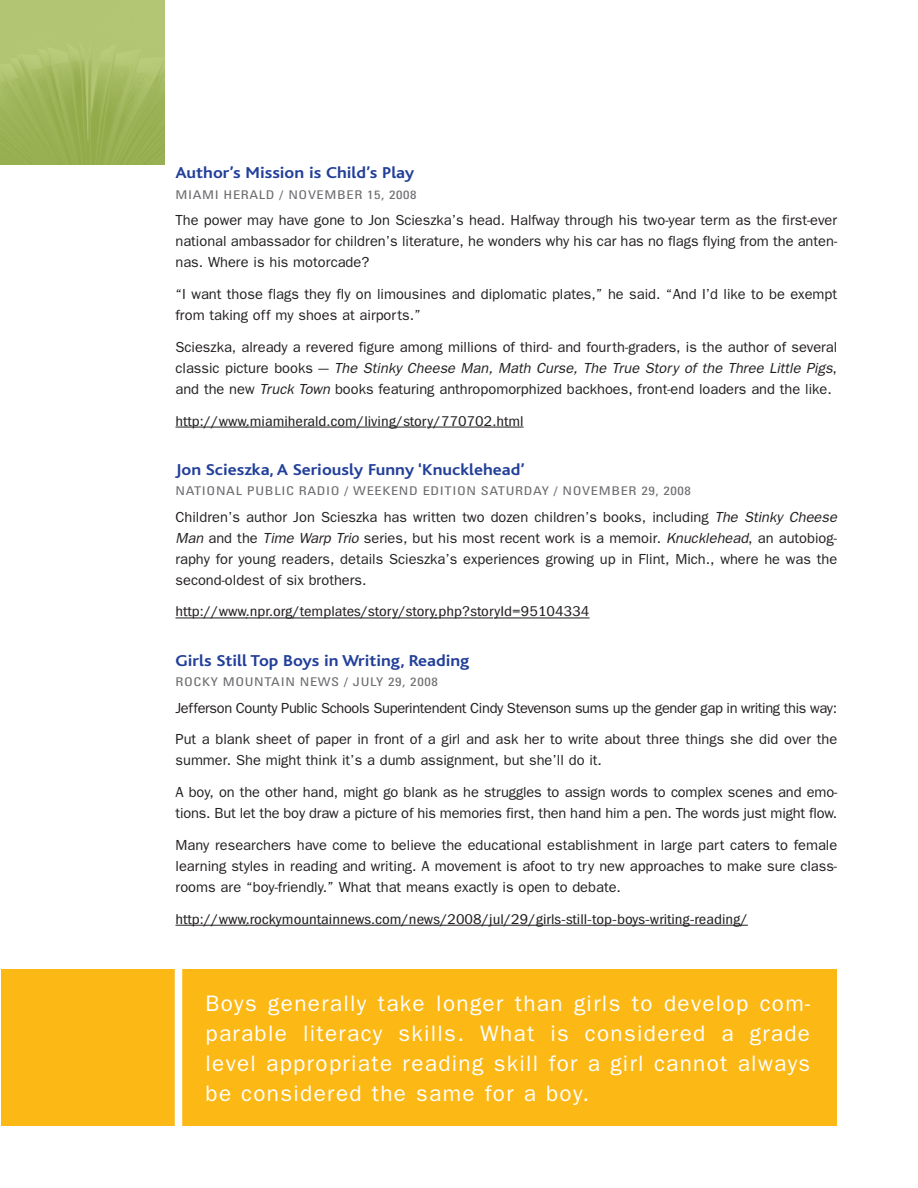
<style>
.page{position:relative;width:918px;height:1188px;background:#fff}
.page>*{position:absolute;margin:0;border:0;box-sizing:border-box;transform-origin:0 0}
.t1{font:22.5px/30px "Franklin Gothic";letter-spacing:.06em;color:#fff;text-align:justify}
.t2{font:700 16.5px "Bliss";color:#223f99;scale:1.1 1}
.t3{font:14.7px/21px "Franklin Gothic";color:#231f20}
.t4{font:condensed 14.7px "Franklin Gothic";color:#231f20;scale:1.15 1}
.t5{font:14.7px/31.8px "Franklin Gothic";letter-spacing:-.025em;color:#231f20}
.t6{font:condensed 12px "Univers";letter-spacing:.045em;color:#6c6d70;scale:1.2 1}
.s1{font-style:italic}
</style>
<div class="page">
<hr style="left:176px;top:427px;width:71px;height:1px;background:#231f20">
<hr style="left:246px;top:427px;width:180px;height:1px;background:#231f20">
<hr style="left:427px;top:427px;width:97px;height:1px;background:#231f20">
<hr style="left:176px;top:618px;width:71px;height:1px;background:#231f20">
<svg style="left:246px;top:618px;width:23px;height:1px"></svg>
<hr style="left:269px;top:618px;width:122px;height:1px;background:#231f20">
<hr style="left:392px;top:618px;width:37px;height:1px;background:#231f20">
<hr style="left:434px;top:618px;width:59px;height:1px;background:#231f20">
<hr style="left:494px;top:618px;width:96px;height:1px;background:#231f20">
<hr style="left:176px;top:925px;width:71px;height:1px;background:#231f20">
<hr style="left:246px;top:925px;width:109px;height:1px;background:#231f20">
<hr style="left:355px;top:925px;width:69px;height:1px;background:#231f20">
<hr style="left:424px;top:925px;width:127px;height:1px;background:#231f20">
<hr style="left:551px;top:925px;width:82px;height:1px;background:#231f20">
<hr style="left:632px;top:925px;width:116px;height:1px;background:#231f20">
<div style="left:2px;top:970px;width:835px;height:156px;background:#fcb814"></div>
<div style="left:175px;top:958px;width:7px;height:180px;background:#fff"></div>
<img style="left:0;top:0;width:165px;height:165px">
<p class="t2" style="left:176px;top:167px;width:219px">Author’s Mission is Child’s Play</p>
<p class="t6" style="left:176px;top:190px;width:202px">MIAMI HERALD / NOVEMBER 15, 2008</p>
<p class="t3" style="left:176px;top:210px;width:663px;text-align:justify">The power may have gone to Jon Scieszka’s head. Halfway through his two-year term as the first-ever national ambassador for children’s literature, he wonders why his car has no flags flying from the anten&shy;nas. Where is his motorcade?</p>
<p class="t3" style="left:176px;top:283px;width:663px">“I want those flags they fly on limousines and diplomatic plates,” he said. “And I’d like to be exempt from taking off my shoes at airports.”</p>
<p class="t3" style="left:175px;top:336px;width:663px;text-align:justify">Scieszka, already a revered figure among millions of third- and fourth-graders, is the author of several classic picture books -– <span class="s1">The Stinky Cheese Man, Math Curse, The True Story of the Three Little Pigs</span>, and the new <span class="s1">Truck Town</span> books featuring anthropomorphized backhoes, front-end loaders and the like.</p>
<p class="t4" style="left:176px;top:416px;width:304px">http://www.miamiherald.com/living/story/770702.html</p>
<p class="t2" style="left:176px;top:464px;width:319px">Jon Scieszka, A Seriously Funny ‘Knucklehead’</p>
<p class="t6" style="left:176px;top:487px;width:431px">NATIONAL PUBLIC RADIO / WEEKEND EDITION SATURDAY / NOVEMBER 29, 2008</p>
<p class="t3" style="left:175px;top:506px;width:663px;text-align:justify">Children’s author Jon Scieszka has written two dozen children’s books, including <span class="s1">The Stinky Cheese Man</span> and the <span class="s1">Time Warp Trio</span> series, but his most recent work is a memoir. <span class="s1">Knucklehead</span>, an autobiog&shy;raphy for young readers, details Scieszka’s experiences growing up in Flint, Mich., where he was the second-oldest of six brothers.</p>
<p class="t4" style="left:176px;top:607px;width:362px">http://www.npr.org/templates/story/story.php?storyId=95104334</p>
<p class="t2" style="left:176px;top:655px;width:269px">Girls Still Top Boys in Writing, Reading</p>
<p class="t6" style="left:176px;top:677px;width:220px">ROCKY MOUNTAIN NEWS / JULY 29, 2008</p>
<p class="t5" style="left:176px;top:692px;width:663px">Jefferson County Public Schools Superintendent Cindy Stevenson sums up the gender gap in writing this way:<br>Put a blank sheet of paper in front of a girl and ask her to write about three things she did over the</p>
<p class="t3" style="left:176px;top:744px;width:663px;line-height:31.8px">summer. She might think it’s a dumb assignment, but she’ll do it.<br>A boy, on the other hand, might go blank as he struggles to assign words to complex scenes and emo-</p>
<p class="t3" style="left:176px;top:797px;width:663px;line-height:31.8px">tions. But let the boy draw a picture of his memories first, then hand him a pen. The words just might flow.<br>Many researchers have come to believe the educational establishment in large part caters to female</p>
<p class="t3" style="left:176px;top:855px;width:663px">learning styles in reading and writing. A movement is afoot to try new approaches to make sure class&shy;rooms are “boy-friendly.” What that means exactly is open to debate.</p>
<p class="t4" style="left:176px;top:914px;width:499px">http://www.rockymountainnews.com/news/2008/jul/29/girls-still-top-boys-writing-reading/</p>
<h1 class="t1" style="left:206px;top:989px;width:606px">Boys generally take longer than girls to develop com&shy;parable literacy skills. What is considered a grade level appropriate reading skill for a girl cannot always be considered the same for a boy.</h1>
</div>
